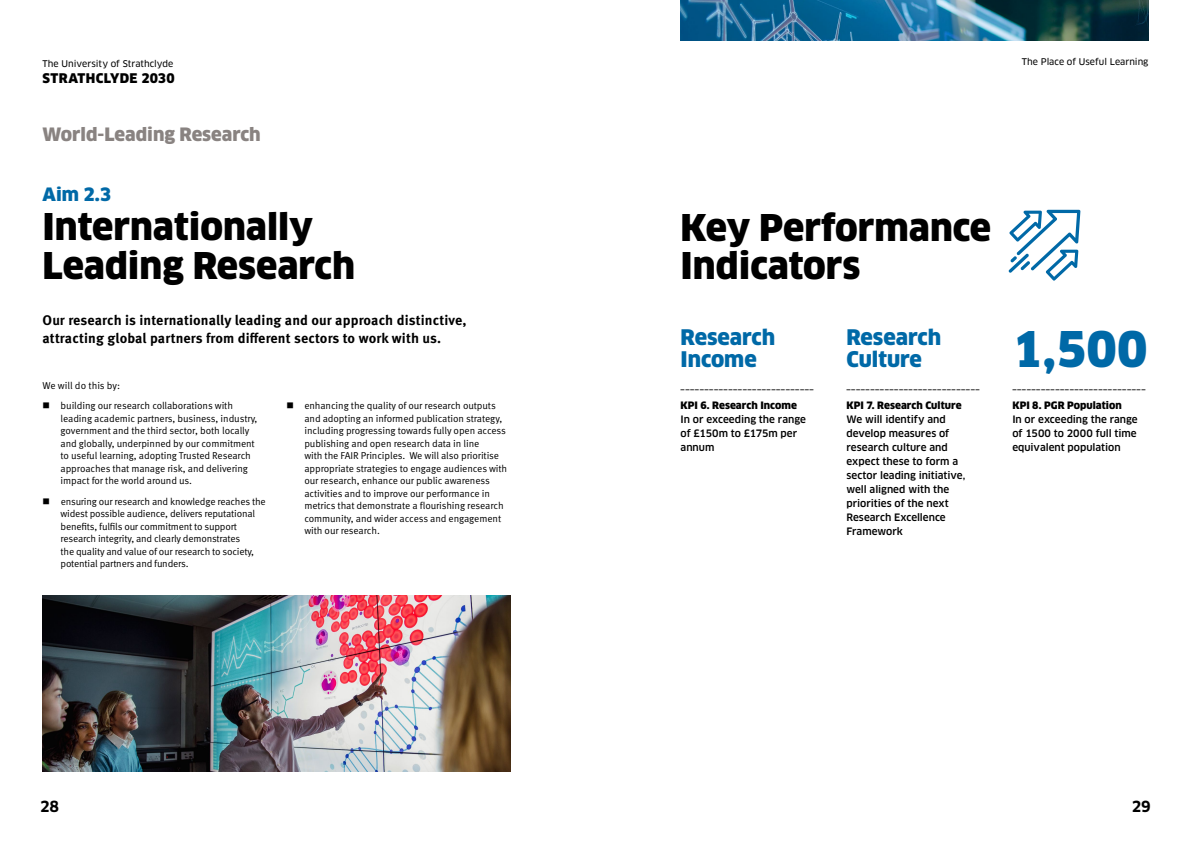
<style>
.page{position:relative;width:1191px;height:842px;background:#fff}
.page>*{position:absolute;margin:0;border:0;box-sizing:border-box;transform-origin:0 0}
.t1{font:900 48px "Clan Pro";color:#0069a7}
.t2{font:900 36px/38.9px "Clan OT";color:#000}
.t3{font:900 21px/22px "Clan Pro";color:#0069a7}
.t4{font:900 18px "Clan OT";color:#898381}
.t5{font:900 18px "Clan OT";color:#0069a7}
.t6{font:700 15px "Clan OT";color:#000}
.t7{font:700 14px/18px "Meta OT";letter-spacing:.01em;color:#000}
.t8{font:900 13px "Clan OT";letter-spacing:.025em;color:#000}
.t9{font:10px/12.5px "Meta OT Norm";letter-spacing:-.015em;color:#000}
.BC__Left{font:500 10px/14px "Clan Pro";color:#000}
.t10{font:9px "Clan OT News";color:#000}
.s1{font-weight:900}
</style>
<div class="page">
<img style="left:680px;top:0;width:468px;height:41px">
<img style="left:43px;top:596px;width:467px;height:175px">
<svg style="left:1008px;top:210px;width:72px;height:71px"></svg>
<p class="t10" style="left:43px;top:58px;width:132px">The University of Strathclyde</p>
<h3 class="t8" style="left:43px;top:70px;width:134px">STRATHCLYDE 2030</h3>
<p class="t4" style="left:43px;top:124px;width:220px">World-Leading Research</p>
<p class="t5" style="left:43px;top:184px;width:70px">Aim 2.3</p>
<p class="t2" style="left:43px;top:208px;width:314px">Internationally<br>Leading Research</p>
<p class="t7" style="left:43px;top:311px;width:425px">Our research is internationally leading and our approach distinctive, attracting global partners from different sectors to work with us.</p>
<p class="t9" style="left:43px;top:379px;width:79px">We will do this by:</p>
<p class="t9" style="left:61px;top:399px;width:198px">building our research collaborations with leading academic partners, business, industry, government and the third sector, both locally and globally, underpinned by our commitment to useful learning, adopting Trusted Research approaches that manage risk, and delivering impact for the world around us.</p>
<p class="t9" style="left:61px;top:495px;width:207px">ensuring our research and knowledge reaches the widest possible audience, delivers reputational benefits, fulfils our commitment to support research integrity, and clearly demonstrates<br>the quality and value of our research to society, potential partners and funders.</p>
<p class="t9" style="left:304px;top:400px;width:204px">enhancing the quality of our research outputs and adopting an informed publication strategy, including progressing towards fully open access publishing and open research data in line<br>with the FAIR Principles. We will also prioritise appropriate strategies to engage audiences with our research, enhance our public awareness activities and to improve our performance in metrics that demonstrate a flourishing research community, and wider access and engagement with our research.</p>
<p class="t10" style="left:1021px;top:57px;width:128px">The Place of Useful Learning</p>
<p class="t2" style="left:680px;top:208px;width:312px">Key Performance<br>Indicators</p>
<p class="t3" style="left:680px;top:327px;width:96px">Research<br>Income</p>
<p class="BC__Left" style="left:680px;top:378px;width:135px">____________________________</p>
<p class="BC__Left" style="left:680px;top:398px;width:127px"><span class="s1">KPI 6. Research Income<br></span>In or exceeding the range of £150m to £175m per annum</p>
<p class="t3" style="left:846px;top:327px;width:96px">Research<br>Culture</p>
<p class="BC__Left" style="left:846px;top:378px;width:135px">____________________________</p>
<p class="BC__Left" style="left:846px;top:398px;width:120px"><span class="s1">KPI 7. Research Culture<br></span>We will identify and develop measures of research culture and expect these to form a sector leading initiative, well aligned with the priorities of the next<br>Research Excellence<br>Framework</p>
<p class="t1" style="left:1012px;top:320px;width:137px">1,500</p>
<p class="BC__Left" style="left:1012px;top:379px;width:135px">____________________________</p>
<p class="BC__Left" style="left:1012px;top:398px;width:127px"><span class="s1">KPI 8. PGR Population<br></span>In or exceeding the range of 1500 to 2000 full time equivalent population</p>
<h3 class="t6" style="left:40px;top:798px;width:21px">28</h3>
<h3 class="t6" style="left:1131px;top:798px;width:21px">29</h3>
</div>
